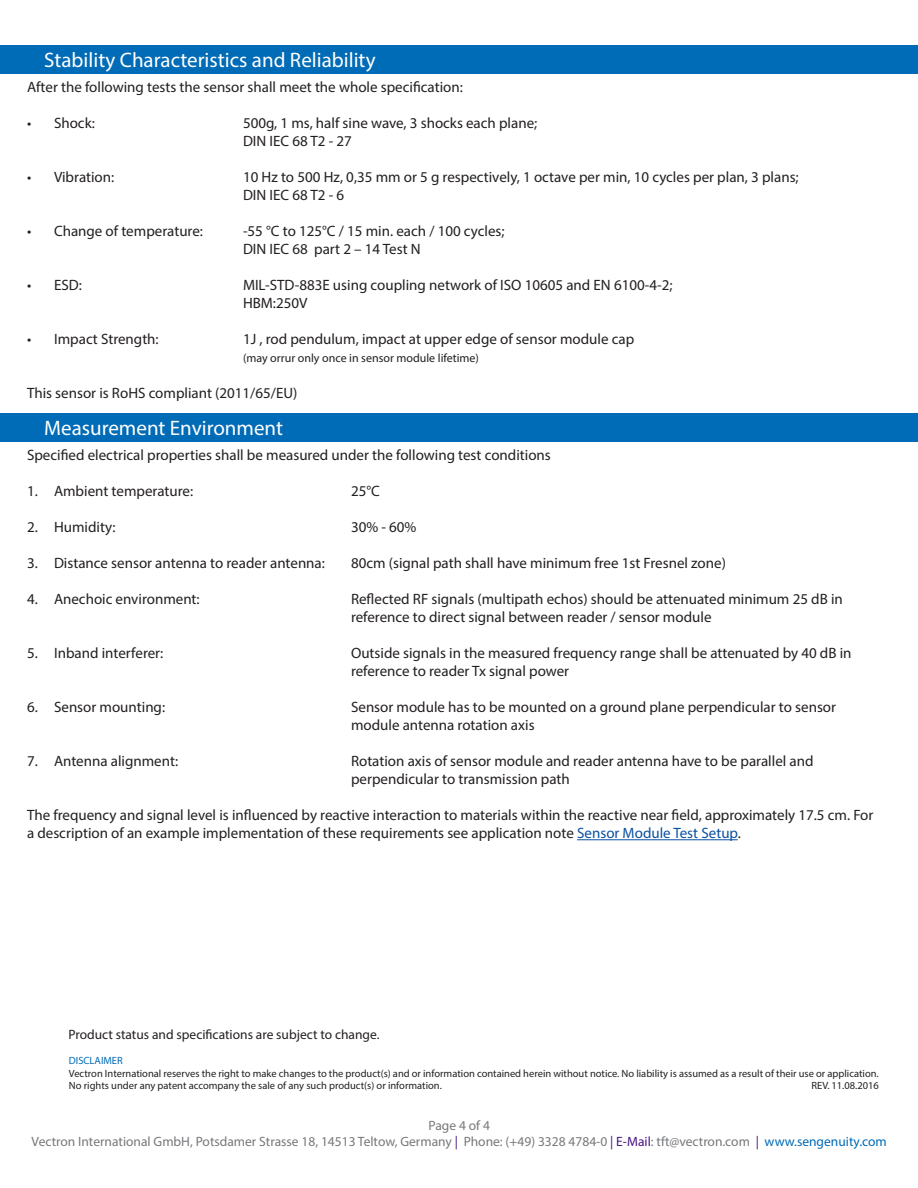
<style>
.page{position:relative;width:918px;height:1188px;background:#fff}
.page>*{position:absolute;margin:0;border:0;box-sizing:border-box;transform-origin:0 0}
.t1{font:21px "Myriad Pro";color:#fff}
.t2{font:15px/18px "Myriad Pro";color:#231f20}
.t3{font:13.5px "Myriad Pro";color:#76787b}
.t4{font:13.5px "Myriad Pro";color:#231f20}
.t5{font:12px "Myriad Pro";color:#231f20}
.t6{font:10.5px/12.6px "Myriad Pro";color:#231f20}
.t7{font:10.5px "Myriad Pro";color:#006bb6}
.s1{color:#0a50a1}
.s2{color:#4a1486}
.s3{color:#006bb6}
</style>
<div class="page">
<div style="left:0;top:45px;width:918px;height:29px;background:#006bb6"></div>
<div style="left:0;top:413px;width:918px;height:29px;background:#006bb6"></div>
<hr style="left:577px;top:839px;width:161px;height:1px;background:#0a50a1">
<p class="t1" style="left:44px;top:47px;width:333px">Stability Characteristics and Reliability</p>
<p class="t2" style="left:27px;top:78px;width:437px">After the following tests the sensor shall meet the whole specification:</p>
<p class="t2" style="left:27px;top:114px;width:69px">• Shock:</p>
<p class="t2" style="left:243px;top:114px;width:296px">500g, 1 ms, half sine wave, 3 shocks each plane;<br>DIN IEC 68 T2 - 27</p>
<p class="t2" style="left:27px;top:168px;width:89px">• Vibration:</p>
<p class="t2" style="left:243px;top:168px;width:557px">10 Hz to 500 Hz, 0,35 mm or 5 g respectively, 1 octave per min, 10 cycles per plan, 3 plans;<br>DIN IEC 68 T2 - 6</p>
<p class="t2" style="left:27px;top:222px;width:178px">• Change of temperature:</p>
<p class="t2" style="left:243px;top:222px;width:263px">-55 °C to 125°C / 15 min. each / 100 cycles;<br>DIN IEC 68 part 2 – 14 Test N</p>
<p class="t2" style="left:27px;top:276px;width:56px">• ESD:</p>
<p class="t2" style="left:243px;top:276px;width:431px">MIL-STD-883E using coupling network of ISO 10605 and EN 6100-4-2;<br>HBM:250V</p>
<p class="t2" style="left:27px;top:330px;width:133px">• Impact Strength:</p>
<p class="t2" style="left:243px;top:330px;width:393px">1J , rod pendulum, impact at upper edge of sensor module cap</p>
<p class="t5" style="left:243px;top:351px;width:238px">(may orrur only once in sensor module lifetime)</p>
<p class="t2" style="left:27px;top:384px;width:272px">This sensor is RoHS compliant (2011/65/EU)</p>
<p class="t1" style="left:44px;top:415px;width:240px">Measurement Environment</p>
<p class="t2" style="left:27px;top:446px;width:525px">Specified electrical properties shall be measured under the following test conditions</p>
<p class="t2" style="left:27px;top:482px;width:168px">1. Ambient temperature:</p>
<p class="t2" style="left:351px;top:482px;width:30px">25°C</p>
<p class="t2" style="left:27px;top:518px;width:90px">2. Humidity:</p>
<p class="t2" style="left:351px;top:518px;width:67px">30% - 60%</p>
<p class="t2" style="left:27px;top:554px;width:299px">3. Distance sensor antenna to reader antenna:</p>
<p class="t2" style="left:351px;top:554px;width:376px">80cm (signal path shall have minimum free 1st Fresnel zone)</p>
<p class="t2" style="left:27px;top:590px;width:174px">4. Anechoic environment:</p>
<p class="t2" style="left:351px;top:590px;width:493px">Reflected RF signals (multipath echos) should be attenuated minimum 25 dB in reference to direct signal between reader / sensor module</p>
<p class="t2" style="left:27px;top:644px;width:138px">5. Inband interferer:</p>
<p class="t2" style="left:351px;top:644px;width:502px">Outside signals in the measured frequency range shall be attenuated by 40 dB in reference to reader Tx signal power</p>
<p class="t2" style="left:27px;top:698px;width:140px">6. Sensor mounting:</p>
<p class="t2" style="left:351px;top:698px;width:487px">Sensor module has to be mounted on a ground plane perpendicular to sensor module antenna rotation axis</p>
<p class="t2" style="left:27px;top:752px;width:153px">7. Antenna alignment:</p>
<p class="t2" style="left:351px;top:752px;width:464px">Rotation axis of sensor module and reader antenna have to be parallel and perpendicular to transmission path</p>
<p class="t2" style="left:27px;top:806px;width:848px">The frequency and signal level is influenced by reactive interaction to materials within the reactive near field, approximately 17.5 cm. For a description of an example implementation of these requirements see application note <span class="s1">Sensor Module Test Setup</span>.</p>
<p class="t4" style="left:68px;top:1026px;width:313px">Product status and specifications are subject to change.</p>
<p class="t7" style="left:69px;top:1054px;width:55px">DISCLAIMER</p>
<p class="t6" style="left:69px;top:1067px;width:811px">Vectron International reserves the right to make changes to the product(s) and or information contained herein without notice. No liability is assumed as a result of their use or application.<br>No rights under any patent accompany the sale of any such product(s) or information.</p>
<p class="t6" style="left:811px;top:1079px;width:69px">REV. 11.08.2016</p>
<p class="t3" style="left:429px;top:1117px;width:63px">Page 4 of 4</p>
<p class="t3" style="left:32px;top:1134px;width:857px">Vectron International GmbH, Potsdamer Strasse 18, 14513 Teltow, Germany <span class="s2">|</span> Phone: (+49) 3328 4784-0 <span class="s2">| E-Mail</span>: tft@vectron.com <span class="s2">|</span> <span class="s3">www.sengenuity.com</span></p>
</div>
